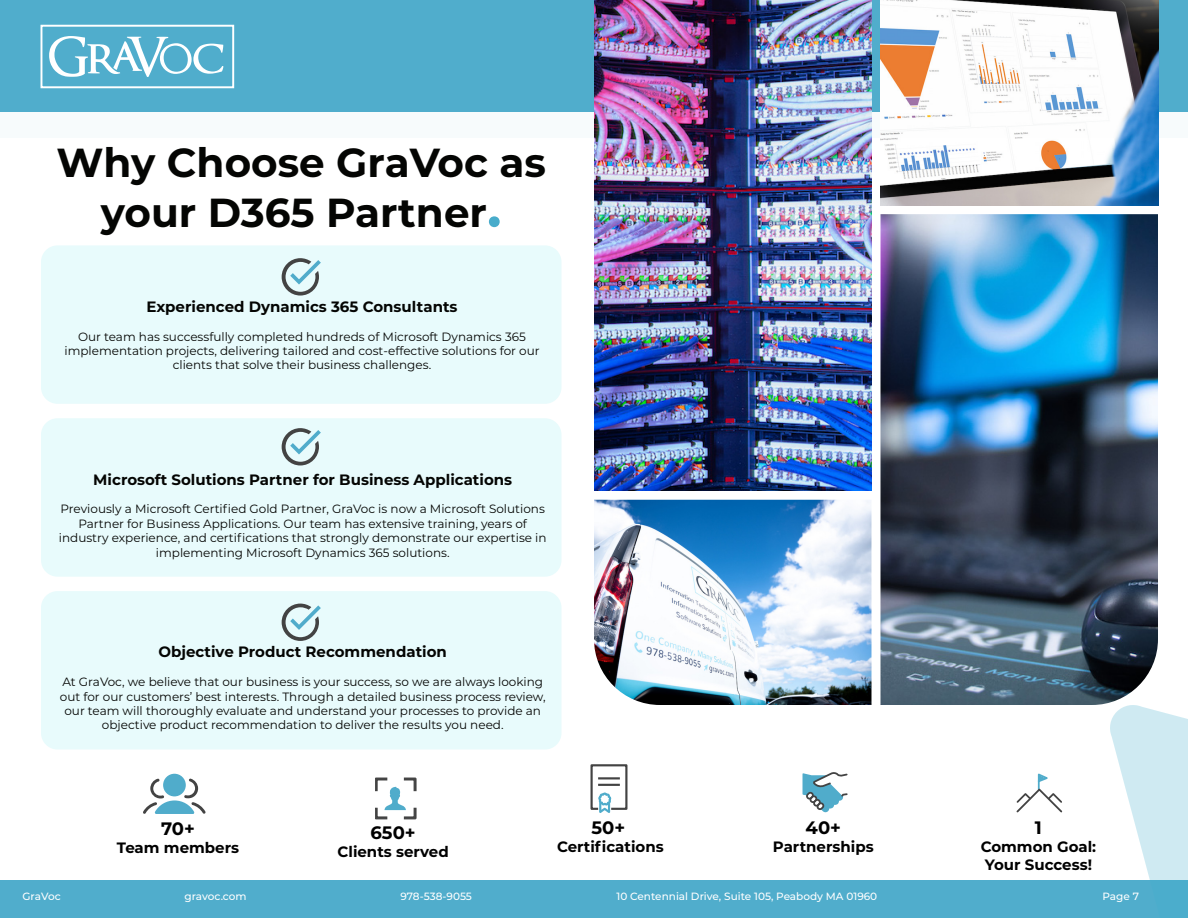
<style>
.page{position:relative;width:1188px;height:918px;background:#fff}
.page>*{position:absolute;margin:0;border:0;box-sizing:border-box;transform-origin:0 0}
.t1{font:700 40.5px "Montserrat";color:#040503}
.t2{font:700 18px "Montserrat";color:#000}
.t3{font:700 15px "Montserrat";color:#040503}
.t4{font:700 15px "Montserrat";color:#000}
.t5{font:12px/14.4px "Montserrat";color:#040503;text-align:center}
.t6{font:500 10.5px "Montserrat";color:#fff}
.s1{font-size:55.5px;color:#48accb}
</style>
<div class="page">
<div style="left:0;top:0;width:1188px;height:112px;background:#50adcc"></div>
<div style="left:0;top:112px;width:1188px;height:26px;background:#f7fbfc"></div>
<div style="left:0;top:880px;width:1188px;height:38px;background:#50adcc"></div>
<div style="left:41px;top:25px;width:193px;height:63px;border:2px solid #fff"></div>
<svg style="left:49px;top:36px;width:174px;height:41px"></svg>
<img style="left:594px;top:0;width:278px;height:491px">
<img style="left:594px;top:500px;width:278px;height:205px">
<img style="left:880px;top:214px;width:278px;height:491px">
<img style="left:880px;top:0;width:278px;height:205px">
<div style="left:163px;top:774px;width:23px;height:22px;background:#50accb;border-radius:50%"></div>
<svg style="left:143px;top:778px;width:63px;height:36px"></svg>
<svg style="left:375px;top:778px;width:41px;height:41px"></svg>
<svg style="left:803px;top:772px;width:45px;height:40px"></svg>
<svg style="left:591px;top:764px;width:36px;height:49px"></svg>
<svg style="left:1016px;top:773px;width:47px;height:39px"></svg>
<svg style="left:1110px;top:705px;width:78px;height:175px"></svg>
<div style="left:41px;top:245px;width:521px;height:159px;background:#e8fbfc;border-radius:16px"></div>
<div style="left:41px;top:418px;width:521px;height:159px;background:#e8fbfc;border-radius:16px"></div>
<div style="left:41px;top:591px;width:521px;height:159px;background:#e8fbfc;border-radius:16px"></div>
<svg style="left:282px;top:258px;width:39px;height:38px"></svg>
<svg style="left:282px;top:428px;width:39px;height:37px"></svg>
<svg style="left:282px;top:604px;width:39px;height:37px"></svg>
<p class="t1" style="left:56px;top:134px;width:491px">Why Choose GraVoc as</p>
<p class="t1" style="left:101px;top:183px;width:402px">your D365 Partner<span class="s1">.</span></p>
<p class="t3" style="left:146px;top:296px;width:313px">Experienced Dynamics 365 Consultants</p>
<p class="t5" style="left:64px;top:329px;width:477px">Our team has successfully completed hundreds of Microsoft Dynamics 365 implementation projects, delivering tailored and cost-effective solutions for our clients that solve their business challenges.</p>
<p class="t3" style="left:93px;top:468px;width:420px">Microsoft Solutions Partner for Business Applications</p>
<p class="t5" style="left:59px;top:502px;width:489px">Previously a Microsoft Certified Gold Partner, GraVoc is now a Microsoft Solutions Partner for Business Applications. Our team has extensive training, years of industry experience, and certifications that strongly demonstrate our expertise in implementing Microsoft Dynamics 365 solutions.</p>
<p class="t3" style="left:159px;top:641px;width:290px">Objective Product Recommendation</p>
<p class="t5" style="left:60px;top:674px;width:487px">At GraVoc, we believe that our business is your success, so we are always looking out for our customers’ best interests. Through a detailed business process review, our team will thoroughly evaluate and understand your processes to provide an objective product recommendation to deliver the results you need.</p>
<p class="t2" style="left:161px;top:815px;width:35px">70+</p>
<p class="t4" style="left:117px;top:836px;width:124px">Team members</p>
<p class="t2" style="left:371px;top:820px;width:47px">650+</p>
<p class="t4" style="left:338px;top:841px;width:113px">Clients served</p>
<p class="t2" style="left:591px;top:814px;width:35px">50+</p>
<p class="t4" style="left:557px;top:835px;width:108px">Certifications</p>
<p class="t2" style="left:806px;top:814px;width:37px">40+</p>
<p class="t4" style="left:773px;top:835px;width:102px">Partnerships</p>
<p class="t2" style="left:1035px;top:814px;width:9px">1</p>
<p class="t4" style="left:981px;top:835px;width:117px">Common Goal:</p>
<p class="t4" style="left:985px;top:853px;width:109px">Your Success!</p>
<p class="t6" style="left:22px;top:889px;width:40px">GraVoc</p>
<p class="t6" style="left:184px;top:889px;width:64px">gravoc.com</p>
<p class="t6" style="left:400px;top:889px;width:73px">978-538-9055</p>
<p class="t6" style="left:616px;top:889px;width:262px">10 Centennial Drive, Suite 105, Peabody MA 01960</p>
<p class="t6" style="left:1102px;top:889px;width:38px">Page 7</p>
</div>
